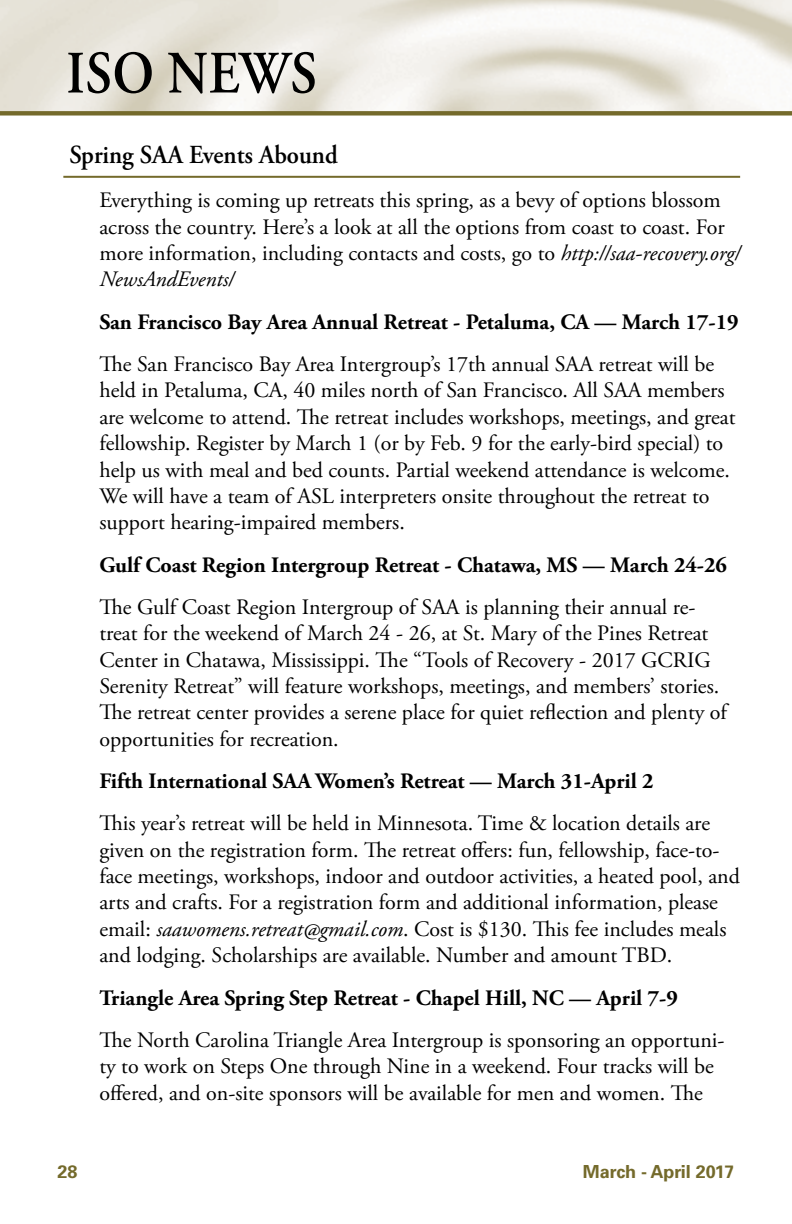
<style>
.page{position:relative;width:792px;height:1224px;background:#fff}
.page>*{position:absolute;margin:0;border:0;box-sizing:border-box;transform-origin:0 0}
.t1{font:600 60px "Adobe Garamond Pro";letter-spacing:.015em;color:#000;scale:.87 1}
.t2{font:600 26px "Adobe Garamond Pro";color:#000;scale:.95 1}
.t3{font:22px/26.4px "Adobe Garamond Pro";color:#000}
.t4{font:700 22px "Adobe Garamond Pro";color:#000}
.t5{font:700 18px "Univers";color:#746a2b}
.s1{font-style:italic}
</style>
<div class="page">
<div style="left:0;top:111px;width:792px;height:5px;background:#746a2b"></div>
<hr style="left:63px;top:176px;width:677px;height:2px;background:#746a2b">
<h1 class="t1" style="left:66px;top:39px;width:289px">ISO NEWS</h1>
<p class="t2" style="left:69px;top:140px;width:284px">Spring SAA Events Abound</p>
<p class="t3" style="left:99px;top:188px;width:642px">Everything is coming up retreats this spring, as a bevy of options blossom across the country. Here’s a look at all the options from coast to coast. For more information, including contacts and costs, go to <span class="s1">http://saa-recovery.org/ NewsAndEvents/</span></p>
<p class="t4" style="left:99px;top:309px;width:641px">San Francisco Bay Area Annual Retreat - Petaluma, CA — March 17-19</p>
<p class="t3" style="left:99px;top:352px;width:638px">The San Francisco Bay Area Intergroup’s 17th annual SAA retreat will be held in Petaluma, CA, 40 miles north of San Francisco. All SAA members are welcome to attend. The retreat includes workshops, meetings, and great fellowship. Register by March 1 (or by Feb. 9 for the early-bird special) to help us with meal and bed counts. Partial weekend attendance is welcome.<br>We will have a team of ASL interpreters onsite throughout the retreat to support hearing-impaired members.</p>
<p class="t4" style="left:99px;top:552px;width:629px">Gulf Coast Region Intergroup Retreat - Chatawa, MS — March 24-26</p>
<p class="t3" style="left:99px;top:594px;width:629px">The Gulf Coast Region Intergroup of SAA is planning their annual re&shy;treat for the weekend of March 24 - 26, at St. Mary of the Pines Retreat Center in Chatawa, Mississippi. The “Tools of Recovery - 2017 GCRIG Serenity Retreat” will feature workshops, meetings, and members’ stories.<br>The retreat center provides a serene place for quiet reflection and plenty of opportunities for recreation.</p>
<p class="t4" style="left:99px;top:768px;width:556px">Fifth International SAA Women’s Retreat — March 31-April 2</p>
<p class="t3" style="left:99px;top:811px;width:642px">This year’s retreat will be held in Minnesota. Time &amp; location details are given on the registration form. The retreat offers: fun, fellowship, face-to&shy;face meetings, workshops, indoor and outdoor activities, a heated pool, and arts and crafts. For a registration form and additional information, please email: <span class="s1">saawomens.retreat@gmail.com</span>. Cost is $130. This fee includes meals and lodging. Scholarships are available. Number and amount TBD.</p>
<p class="t4" style="left:99px;top:985px;width:580px">Triangle Area Spring Step Retreat - Chapel Hill, NC — April 7-9</p>
<p class="t3" style="left:99px;top:1027px;width:627px">The North Carolina Triangle Area Intergroup is sponsoring an opportuni&shy;ty to work on Steps One through Nine in a weekend. Four tracks will be offered, and on-site sponsors will be available for men and women. The</p>
<p class="t5" style="left:58px;top:1160px;width:22px">28</p>
<p class="t5" style="left:583px;top:1160px;width:153px">March - April 2017</p>
</div>
